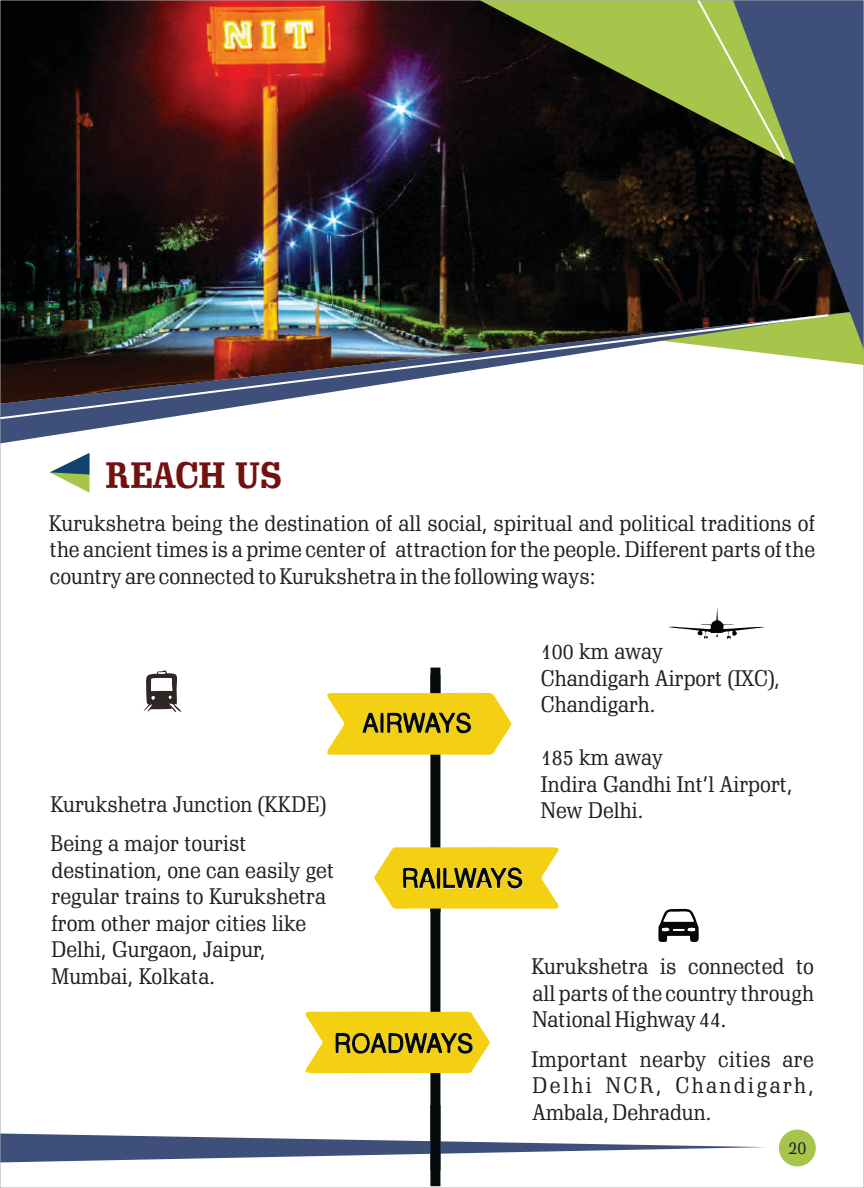
<style>
.page{position:relative;width:864px;height:1188px;background:#fff}
.page>*{position:absolute;margin:0;border:0;box-sizing:border-box;transform-origin:0 0}
.t1{font:700 36px "Schadow BT";color:#711211;scale:.92 1}
.t2{font:22px/26.4px "Schadow BT";color:#231f20}
.t3{font:18px "Schadow BT";color:#231f20}
</style>
<div class="page">
<div style="left:430px;top:904px;width:10px;height:282px;background:#050b0d"></div>
<div style="left:430px;top:675px;width:10px;height:238px;background:#050b0d"></div>
<img style="left:2px;top:2px;width:713px;height:310px">
<svg style="left:319px;top:2px;width:396px;height:206px;background:#322620"></svg>
<svg style="left:715px;top:2px;width:147px;height:363px;background:#2c3544"></svg>
<img style="left:2px;top:313px;width:828px;height:117px">
<svg style="left:660px;top:2px;width:127px;height:160px;background:#728747"></svg>
<div style="left:779px;top:1130px;width:37px;height:36px;background:#a6c54a;border-radius:50%"></div>
<svg style="left:2px;top:1133px;width:763px;height:30px"></svg>
<svg style="left:658px;top:908px;width:41px;height:34px"></svg>
<div style="left:430px;top:1105px;width:10px;height:65px;background:#050b0d"></div>
<div style="left:430px;top:668px;width:10px;height:25px;background:#050b0d"></div>
<svg style="left:327px;top:692px;width:185px;height:63px;background:#dfc42e"></svg>
<svg style="left:305px;top:1011px;width:185px;height:63px;background:#dac030"></svg>
<svg style="left:669px;top:608px;width:96px;height:31px"></svg>
<svg style="left:143px;top:670px;width:38px;height:42px"></svg>
<svg style="left:374px;top:847px;width:185px;height:62px;background:#ddc22d"></svg>
<svg style="left:50px;top:453px;width:39px;height:40px"></svg>
<h1 class="t1" style="left:106px;top:461px;width:194px">REACH US</h1>
<p class="t2" style="left:49px;top:512px;width:768px;text-align:justify">Kurukshetra being the destination of all social, spiritual and political traditions of the ancient times is a prime center of attraction for the people. Different parts of the country are connected to Kurukshetra in the following ways:</p>
<p class="t2" style="left:51px;top:786px;width:277px;line-height:39.6px">Kurukshetra Junction (KKDE)<br>Being a major tourist</p>
<p class="t2" style="left:52px;top:859px;width:284px">destination, one can easily get regular trains to Kurukshetra from other major cities like<br>Delhi, Gurgaon, Jaipur,<br>Mumbai, Kolkata.</p>
<p class="t2" style="left:541px;top:641px;width:241px">100 km away<br>Chandigarh Airport (IXC),<br>Chandigarh.</p>
<p class="t2" style="left:541px;top:746px;width:253px">185 km away<br>Indira Gandhi Int’l Airport,<br>New Delhi.</p>
<p class="t2" style="left:531px;top:955px;width:284px;text-align:justify">Kurukshetra is connected to all parts of the country through National Highway 44.</p>
<p class="t2" style="left:531px;top:1048px;width:284px;text-align:justify">Important nearby cities are Delhi NCR, Chandigarh, Ambala, Dehradun.</p>
<p class="t3" style="left:789px;top:1140px;width:19px">20</p>
</div>
